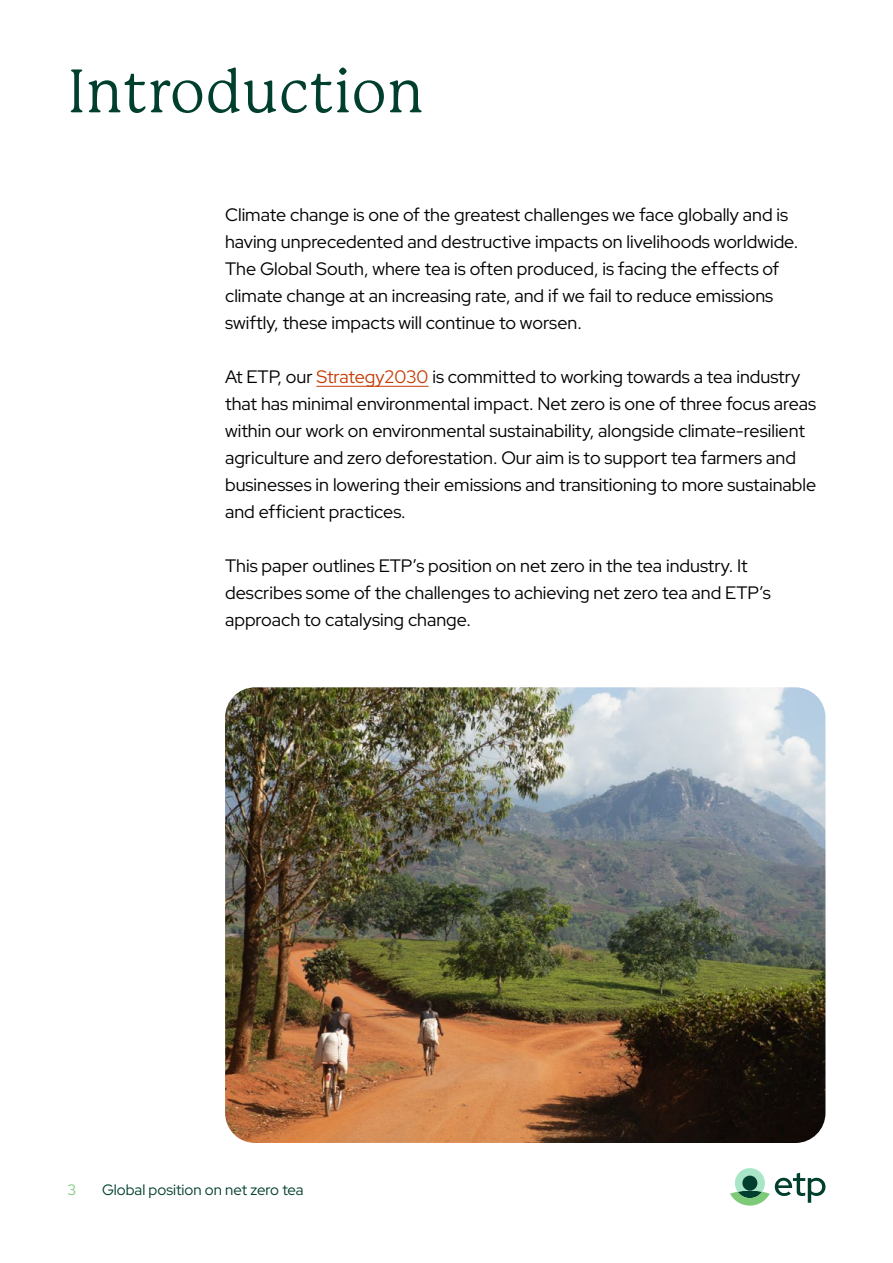
<style>
.page{position:relative;width:893px;height:1263px;background:#fff}
.page>*{position:absolute;margin:0;border:0;box-sizing:border-box;transform-origin:0 0}
.t1{font:60px "P22 Mackinac Pro";color:#003f2e}
.t2{font:18px/27px "Red Hat Display";color:#000}
.t3{font:15px "Red Hat Display";color:#003f2e}
.t4{font:15px "Red Hat Display";color:#7dcb78}
.s1{color:#c63d06}
</style>
<div class="page">
<img style="left:225px;top:687px;width:600px;height:456px">
<svg style="left:730px;top:1168px;width:95px;height:37px"></svg>
<div style="left:742px;top:1175px;width:15px;height:16px;background:#003f2e;border-radius:50%"></div>
<hr style="left:316px;top:386px;width:112px;height:1px;background:#c63d06">
<h1 class="t1" style="left:68px;top:57px;width:358px">Introduction</h1>
<p class="t2" style="left:225px;top:200px;width:575px">Climate change is one of the greatest challenges we face globally and is having unprecedented and destructive impacts on livelihoods worldwide.<br>The Global South, where tea is often produced, is facing the effects of climate change at an increasing rate, and if we fail to reduce emissions swiftly, these impacts will continue to worsen.</p>
<p class="t2" style="left:225px;top:362px;width:593px">At ETP, our <span class="s1">Strategy2030</span> is committed to working towards a tea industry that has minimal environmental impact. Net zero is one of three focus areas within our work on environmental sustainability, alongside climate-resilient agriculture and zero deforestation. Our aim is to support tea farmers and businesses in lowering their emissions and transitioning to more sustainable and efficient practices.</p>
<p class="t2" style="left:225px;top:551px;width:547px">This paper outlines ETP’s position on net zero in the tea industry. It describes some of the challenges to achieving net zero tea and ETP’s approach to catalysing change.</p>
<p class="t4" style="left:68px;top:1180px;width:10px">3</p>
<p class="t3" style="left:102px;top:1180px;width:203px">Global position on net zero tea</p>
</div>
